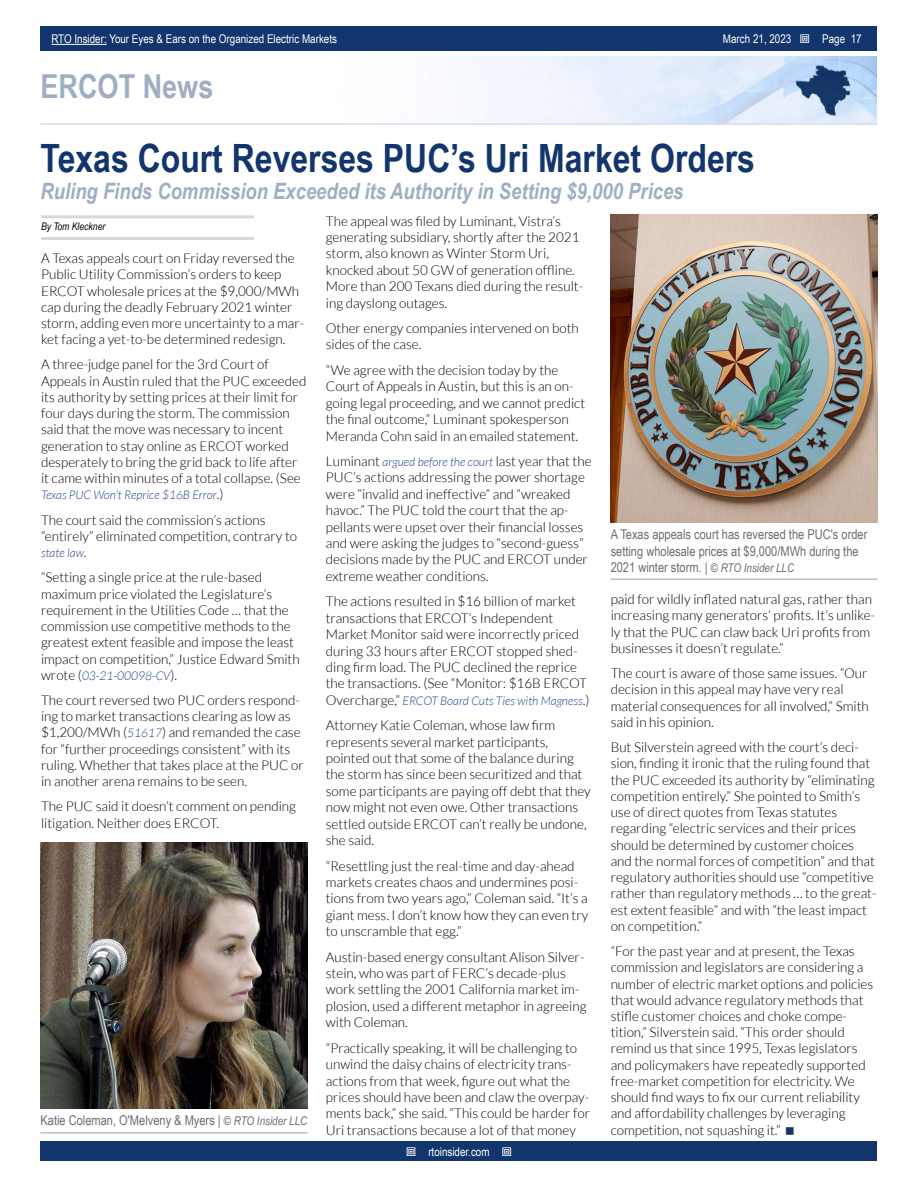
<style>
.page{position:relative;width:918px;height:1188px;background:#fff}
.page>*{position:absolute;margin:0;border:0;box-sizing:border-box;transform-origin:0 0}
.t1{font:700 39px "Arial Narrow";color:#11356c}
.t2{font:700 33px "Arial Narrow";color:#a0aec4}
.t3{font:italic 700 22.5px "Arial Narrow";color:#a0aec4}
.t4{font:300 13.5px/16.2px "Lato";color:#000}
.t5{font:13.5px/16.2px "Arial Narrow";color:#6d6e71}
.t6{font:italic 300 12px "Lato";color:#25408f}
.t7{font:12px "Arial Narrow";color:#fff}
.t8{font:italic 10.5px "Arial Narrow";color:#000}
.s1{font-style:normal;font-size:13.5px;color:#000}
.s2{font-style:italic;font-size:12px;color:#25408f}
.s3{font-style:italic;font-size:12px}
</style>
<div class="page">
<div style="left:41px;top:1142px;width:836px;height:19px;background:#11356c"></div>
<div style="left:41px;top:27px;width:836px;height:24px;background:#11356c"></div>
<hr style="left:51px;top:44px;width:56px;height:1px;background:#fff">
<img style="left:474px;top:56px;width:403px;height:67px">
<hr style="left:40px;top:123px;width:837px;height:2px;background:#d6deec">
<hr style="left:41px;top:215px;width:213px;height:3px;background:#d8d8d8">
<hr style="left:41px;top:237px;width:213px;height:3px;background:#d8d8d8">
<hr style="left:40px;top:1132px;width:268px;height:2px;background:#bfbfbf">
<img style="left:41px;top:842px;width:266px;height:267px">
<hr style="left:611px;top:579px;width:267px;height:1px;background:#bfbfbf">
<img style="left:611px;top:215px;width:267px;height:308px">
<p class="t7" style="left:51px;top:30px;width:287px">RTO Insider: Your Eyes &amp; Ears on the Organized Electric Markets</p>
<p class="t7" style="left:723px;top:30px;width:70px">March 21, 2023</p>
<p class="t7" style="left:822px;top:30px;width:41px">Page 17</p>
<h2 class="t2" style="left:40px;top:61px;width:174px">ERCOT News</h2>
<h1 class="t1" style="left:40px;top:129px;width:716px">Texas Court Reverses PUC’s Uri Market Orders</h1>
<h3 class="t3" style="left:40px;top:174px;width:645px">Ruling Finds Commission Exceeded its Authority in Setting $9,000 Prices</h3>
<p class="t8" style="left:41px;top:219px;width:66px">By Tom Kleckner</p>
<p class="t4" style="left:41px;top:250px;width:265px">A Texas appeals court on Friday reversed the Public Utility Commission’s orders to keep ERCOT wholesale prices at the $9,000/MWh cap during the deadly February 2021 winter storm, adding even more uncertainty to a mar&shy;ket facing a yet-to-be determined redesign.</p>
<p class="t4" style="left:41px;top:357px;width:267px">A three-judge panel for the 3rd Court of Appeals in Austin ruled that the PUC exceeded its authority by setting prices at their limit for four days during the storm. The commission said that the move was necessary to incent generation to stay online as ERCOT worked desperately to bring the grid back to life after it came within minutes of a total collapse. (See</p>
<p class="t6" style="left:41px;top:489px;width:184px">Texas PUC Won’t Reprice $16B Error<span class="s1">.)</span></p>
<p class="t4" style="left:41px;top:512px;width:258px">The court said the commission’s actions “entirely” eliminated competition, contrary to</p>
<p class="t6" style="left:41px;top:546px;width:47px">state law<span class="s1">.</span></p>
<p class="t4" style="left:41px;top:569px;width:260px">“Setting a single price at the rule-based maximum price violated the Legislature’s requirement in the Utilities Code … that the commission use competitive methods to the greatest extent feasible and impose the least impact on competition,” Justice Edward Smith</p>
<p class="t6" style="left:41px;top:669px;width:138px"><span class="s1">wrote (</span>03-21-00098-CV<span class="s1">).</span></p>
<p class="t4" style="left:41px;top:692px;width:264px">The court reversed two PUC orders respond&shy;ing to market transactions clearing as low as $1,200/MWh (<span class="s2">51617</span>) and remanded the case for “further proceedings consistent” with its ruling. Whether that takes place at the PUC or in another arena remains to be seen.</p>
<p class="t4" style="left:41px;top:799px;width:257px">The PUC said it doesn’t comment on pending litigation. Neither does ERCOT.</p>
<p class="t4" style="left:326px;top:213px;width:259px">The appeal was filed by Luminant, Vistra’s generating subsidiary, shortly after the 2021 storm, also known as Winter Storm Uri, knocked about 50 GW of generation offline.<br>More than 200 Texans died during the result&shy;ing dayslong outages.</p>
<p class="t4" style="left:326px;top:320px;width:255px">Other energy companies intervened on both sides of the case.</p>
<p class="t4" style="left:326px;top:362px;width:261px">“We agree with the decision today by the Court of Appeals in Austin, but this is an on&shy;going legal proceeding, and we cannot predict the final outcome,” Luminant spokesperson Meranda Cohn said in an emailed statement.</p>
<p class="t4" style="left:326px;top:453px;width:267px">Luminant <span class="s2">argued before the court</span> last year that the PUC’s actions addressing the power shortage were “invalid and ineffective” and “wreaked havoc.” The PUC told the court that the ap&shy;pellants were upset over their financial losses and were asking the judges to “second-guess” decisions made by the PUC and ERCOT under extreme weather conditions.</p>
<p class="t4" style="left:326px;top:593px;width:263px">The actions resulted in $16 billion of market transactions that ERCOT’s Independent Market Monitor said were incorrectly priced during 33 hours after ERCOT stopped shed&shy;ding firm load. The PUC declined the reprice the transactions. (See “Monitor: $16B ERCOT</p>
<p class="t6" style="left:326px;top:694px;width:265px"><span class="s1">Overcharge,”</span> ERCOT Board Cuts Ties with Magness<span class="s1">.)</span></p>
<p class="t4" style="left:326px;top:717px;width:266px">Attorney Katie Coleman, whose law firm represents several market participants, pointed out that some of the balance during the storm has since been securitized and that some participants are paying off debt that they now might not even owe. Other transactions settled outside ERCOT can’t really be undone, she said.</p>
<p class="t4" style="left:326px;top:858px;width:264px">“Resettling just the real-time and day-ahead markets creates chaos and undermines posi&shy;tions from two years ago,” Coleman said. “It’s a giant mess. I don’t know how they can even try to unscramble that egg.”</p>
<p class="t4" style="left:326px;top:949px;width:262px">Austin-based energy consultant Alison Silver&shy;stein, who was part of FERC’s decade-plus work settling the 2001 California market im&shy;plosion, used a different metaphor in agreeing with Coleman.</p>
<p class="t4" style="left:326px;top:1040px;width:266px">“Practically speaking, it will be challenging to unwind the daisy chains of electricity trans&shy;actions from that week, figure out what the prices should have been and claw the overpay&shy;ments back,” she said. “This could be harder for Uri transactions because a lot of that money</p>
<p class="t5" style="left:611px;top:526px;width:258px">A Texas appeals court has reversed the PUC's order setting wholesale prices at $9,000/MWh during the<br>2021 winter storm. | <span class="s3">© RTO Insider LLC</span></p>
<p class="t4" style="left:611px;top:591px;width:266px">paid for wildly inflated natural gas, rather than increasing many generators’ profits. It’s unlike&shy;ly that the PUC can claw back Uri profits from businesses it doesn’t regulate.”</p>
<p class="t4" style="left:611px;top:665px;width:260px">The court is aware of those same issues. “Our decision in this appeal may have very real material consequences for all involved,” Smith said in his opinion.</p>
<p class="t4" style="left:611px;top:739px;width:267px">But Silverstein agreed with the court’s deci&shy;sion, finding it ironic that the ruling found that the PUC exceeded its authority by “eliminating competition entirely.” She pointed to Smith’s use of direct quotes from Texas statutes regarding “electric services and their prices should be determined by customer choices and the normal forces of competition” and that regulatory authorities should use “competitive rather than regulatory methods … to the great&shy;est extent feasible” and with “the least impact on competition.”</p>
<p class="t4" style="left:611px;top:943px;width:264px">“For the past year and at present, the Texas commission and legislators are considering a number of electric market options and policies that would advance regulatory methods that stifle customer choices and choke compe&shy;tition,” Silverstein said. “This order should remind us that since 1995, Texas legislators and policymakers have repeatedly supported free-market competition for electricity. We should find ways to fix our current reliability and affordability challenges by leveraging competition, not squashing it.”</p>
<p class="t5" style="left:40px;top:1112px;width:268px">Katie Coleman, O'Melveny &amp; Myers | <span class="s3">© RTO Insider LLC</span></p>
<p class="t7" style="left:428px;top:1143px;width:63px">rtoinsider.com</p>
</div>
